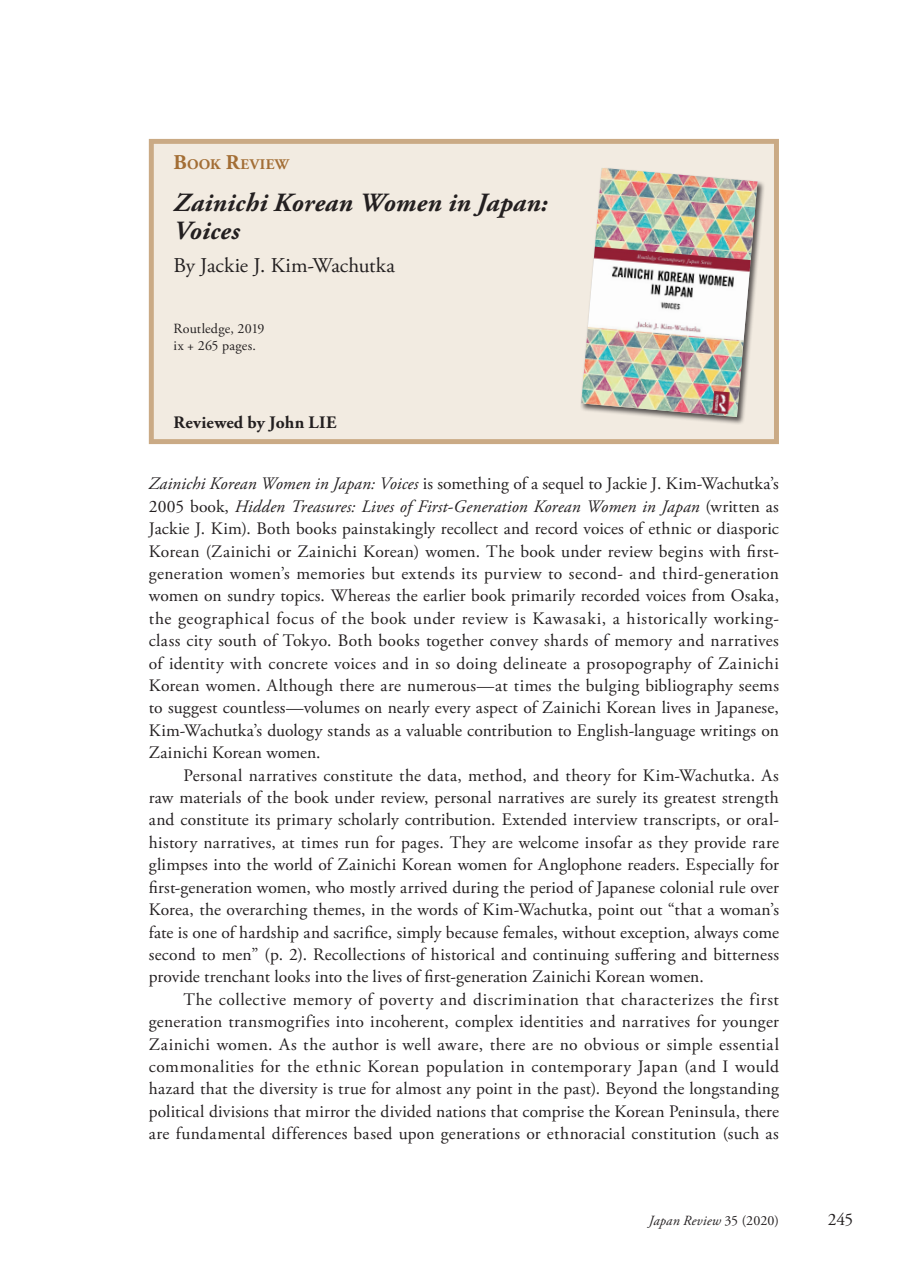
<style>
.page{position:relative;width:903px;height:1275px;background:#fff}
.page>*{position:absolute;margin:0;border:0;box-sizing:border-box;transform-origin:0 0}
.Book_title{font:italic 700 26.25px/28px "Adobe Garamond Pro";letter-spacing:.005em;color:#231f20}
.author_name{font:21px "Adobe Garamond Pro";color:#231f20}
.unindented_para{font:17.5px/22.4px "Adobe Garamond Pro";letter-spacing:.01em;color:#231f20;text-align:justify}
.reviewer_name{font:700 17.5px "Adobe Garamond Pro";letter-spacing:.015em;color:#231f20}
.t1{font:700 14.7px "Adobe Garamond Pro";letter-spacing:.025em;color:#a36e35}
.Publisher_no__of_pag{font:14px "Adobe Garamond Pro";letter-spacing:.015em;color:#231f20}
.t2{font:italic 14px "Adobe Garamond Pro";letter-spacing:.015em;color:#231f20}
.s1{font-size:21px}
.s2{font-style:italic}
.s3{font-style:normal}
</style>
<div class="page">
<div style="left:149px;top:139px;width:630px;height:305px;background:#f2ebe1;border:5px solid #caaa85"></div>
<div style="left:580px;top:166px;width:185px;height:259px;background:#231f20;opacity:.75"></div>
<img style="left:581px;top:168px;width:176px;height:249px">
<p class="t1" style="left:174px;top:156px;width:117px"><span class="s1">B</span>OOK <span class="s1">R</span>EVIEW</p>
<p class="Book_title" style="left:174px;top:190px;width:376px">Zainichi Korean Women in Japan:<br>Voices</p>
<p class="author_name" style="left:174px;top:253px;width:223px">By Jackie J. Kim-Wachutka</p>
<p class="Publisher_no__of_pag" style="left:174px;top:320px;width:92px">Routledge, 2019</p>
<p class="Publisher_no__of_pag" style="left:174px;top:337px;width:84px">ix + 265 pages.</p>
<p class="reviewer_name" style="left:174px;top:412px;width:164px">Reviewed by John LIE</p>
<p class="unindented_para" style="left:149px;top:473px;width:632px"><span class="s2">Zainichi Korean Women in Japan: Voices</span> is something of a sequel to Jackie J. Kim-Wachutka’s 2005 book, <span class="s2">Hidden Treasures: Lives of First-Generation Korean Women in Japan</span> (written as Jackie J. Kim). Both books painstakingly recollect and record voices of ethnic or diasporic Korean (Zainichi or Zainichi Korean) women. The book under review begins with first&shy;generation women’s memories but extends its purview to second- and third-generation women on sundry topics. Whereas the earlier book primarily recorded voices from Osaka, the geographical focus of the book under review is Kawasaki, a historically working&shy;class city south of Tokyo. Both books together convey shards of memory and narratives of identity with concrete voices and in so doing delineate a prosopography of Zainichi Korean women. Although there are numerous—at times the bulging bibliography seems to suggest countless—volumes on nearly every aspect of Zainichi Korean lives in Japanese, Kim-Wachutka’s duology stands as a valuable contribution to English-language writings on Zainichi Korean women.</p>
<p class="unindented_para" style="left:149px;top:764px;width:632px;text-indent:35px">Personal narratives constitute the data, method, and theory for Kim-Wachutka. As raw materials of the book under review, personal narratives are surely its greatest strength and constitute its primary scholarly contribution. Extended interview transcripts, or oral&shy;history narratives, at times run for pages. They are welcome insofar as they provide rare glimpses into the world of Zainichi Korean women for Anglophone readers. Especially for first-generation women, who mostly arrived during the period of Japanese colonial rule over Korea, the overarching themes, in the words of Kim-Wachutka, point out “that a woman’s fate is one of hardship and sacrifice, simply because females, without exception, always come second to men” (p. 2). Recollections of historical and continuing suffering and bitterness provide trenchant looks into the lives of first-generation Zainichi Korean women.</p>
<p class="unindented_para" style="left:149px;top:988px;width:632px;text-indent:35px">The collective memory of poverty and discrimination that characterizes the first generation transmogrifies into incoherent, complex identities and narratives for younger Zainichi women. As the author is well aware, there are no obvious or simple essential commonalities for the ethnic Korean population in contemporary Japan (and I would hazard that the diversity is true for almost any point in the past). Beyond the longstanding political divisions that mirror the divided nations that comprise the Korean Peninsula, there are fundamental differences based upon generations or ethnoracial constitution (such as</p>
<p class="t2" style="left:649px;top:1212px;width:132px">Japan Review <span class="s3">35 (2020)</span></p>
<p class="unindented_para" style="left:828px;top:1209px;width:27px">245</p>
</div>
